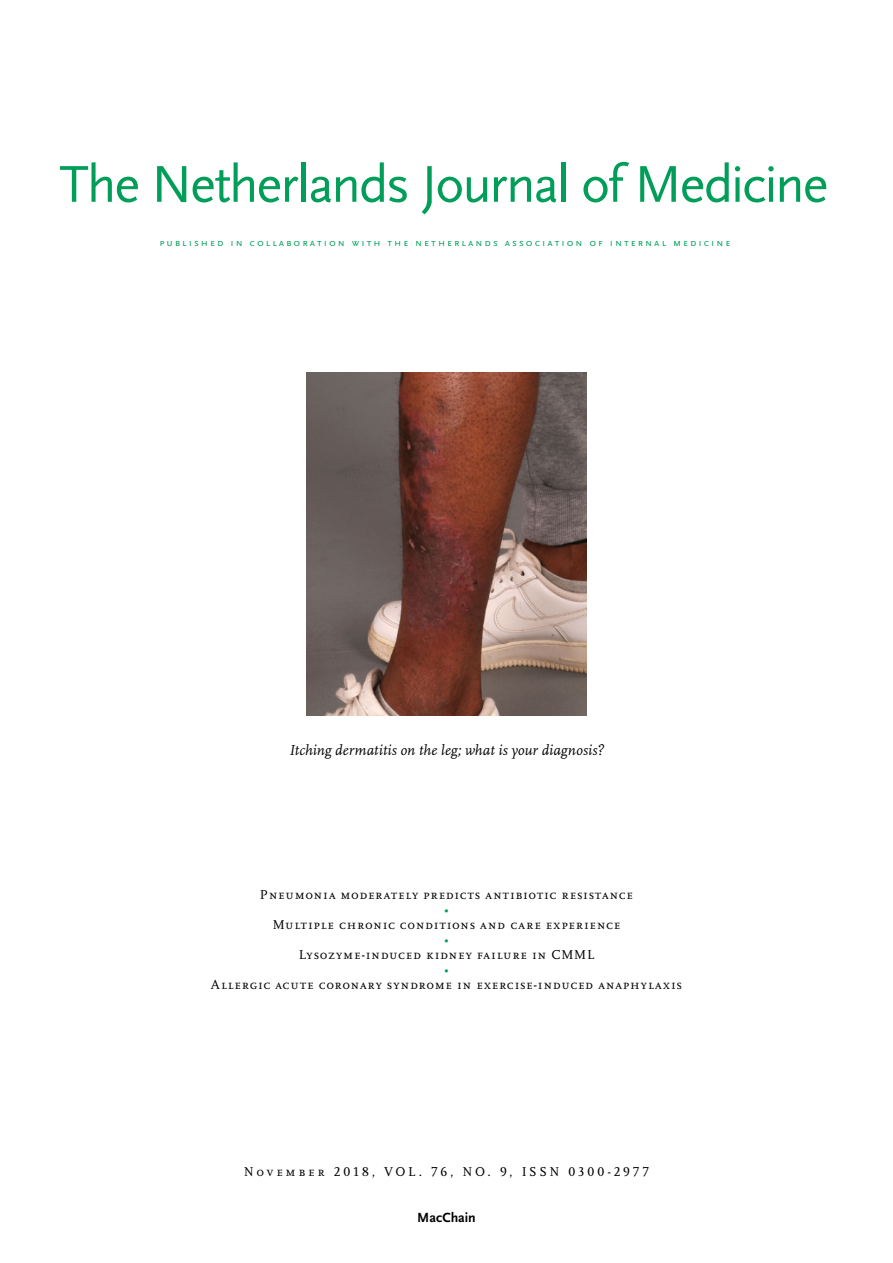
<style>
.page{position:relative;width:893px;height:1263px;background:#fff}
.page>*{position:absolute;margin:0;border:0;box-sizing:border-box;transform-origin:0 0}
.t1{font:54px "Scala Sans";letter-spacing:-.035em;color:#009e59}
.brood{font:italic 15px "Scala";letter-spacing:.005em;color:#000}
.brood_grep{font:700 13.8px "Scala Sans";letter-spacing:-.005em;color:#000}
.cover_titel{font:13.5px "Scala Caps";letter-spacing:.055em;color:#000}
.datum_uitgave{font:13.5px "Scala Caps";letter-spacing:.195em;color:#000}
.cover_titel-2{font:13.5px "Scala";color:#009e59}
.t2{font:10.5px "Scala Sans Caps";letter-spacing:.19em;color:#009e59}
</style>
<div class="page">
<img style="left:306px;top:372px;width:281px;height:344px">
<p class="t1" style="left:60px;top:155px;width:770px">The Netherlands Journal of Medicine</p>
<p class="t2" style="left:159px;top:237px;width:573px">published in collaboration with the netherlands association of internal medicine</p>
<p class="brood" style="left:289px;top:742px;width:316px">Itching dermatitis on the leg; what is your diagnosis?</p>
<p class="cover_titel" style="left:260px;top:887px;width:375px">Pneumonia moderately predicts antibiotic resistance</p>
<p class="cover_titel-2" style="left:444px;top:902px;width:6px">•</p>
<p class="cover_titel" style="left:273px;top:917px;width:349px">Multiple chronic conditions and care experience</p>
<p class="cover_titel-2" style="left:444px;top:932px;width:6px">•</p>
<p class="cover_titel" style="left:299px;top:947px;width:297px">Lysozyme-induced kidney failure in CMML</p>
<p class="cover_titel-2" style="left:444px;top:962px;width:6px">•</p>
<p class="cover_titel" style="left:211px;top:977px;width:473px">Allergic acute coronary syndrome in exercise-induced anaphylaxis</p>
<p class="datum_uitgave" style="left:244px;top:1164px;width:407px">November 2018, VOL. 76, NO. 9, ISSN 0300-2977</p>
<p class="brood_grep" style="left:417px;top:1210px;width:60px">MacChain</p>
</div>
